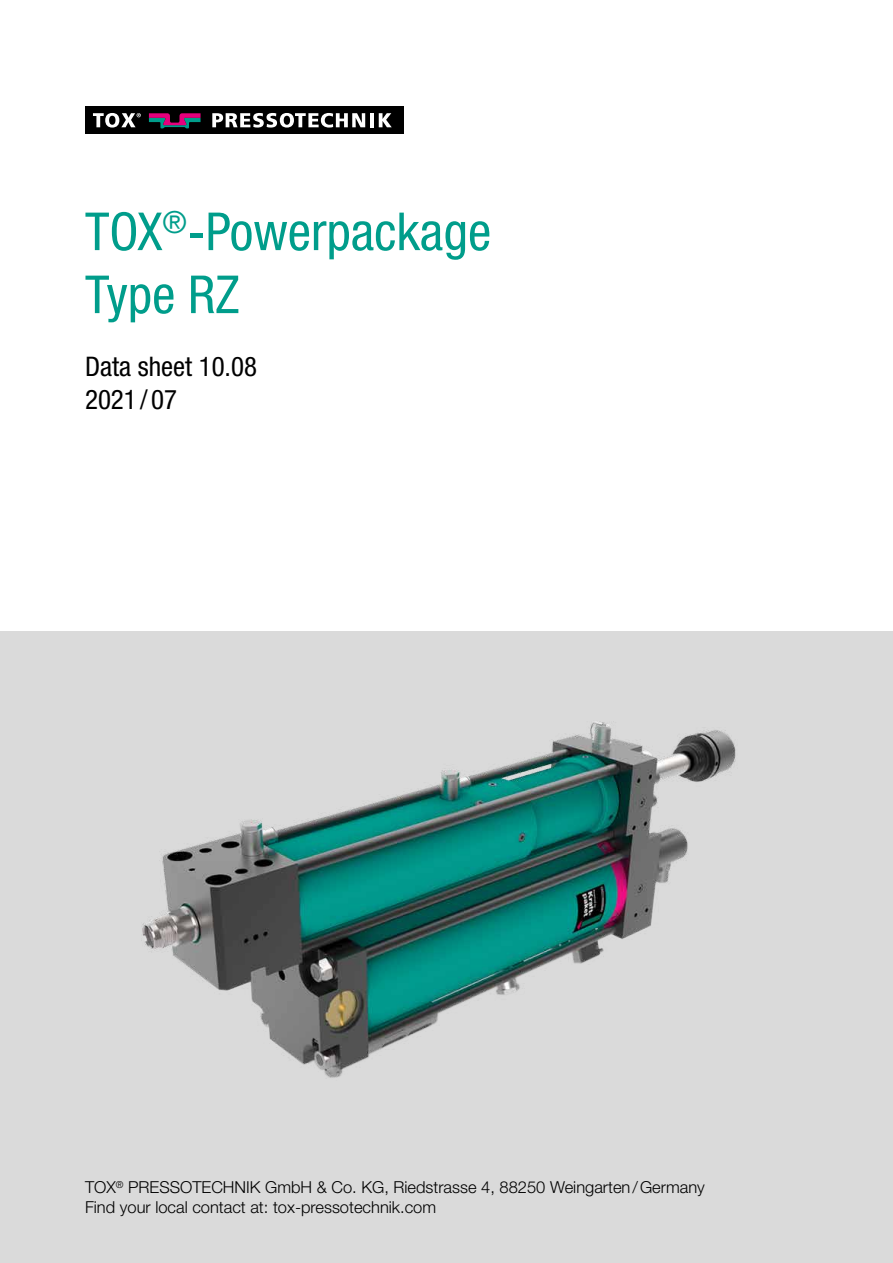
<style>
.page{position:relative;width:893px;height:1263px;background:#fff}
.page>*{position:absolute;margin:0;border:0;box-sizing:border-box;transform-origin:0 0}
.t1{font:condensed 52.5px/63px "Helvetica Neue LT Std";color:#009d8b}
.t2{font:condensed 27px/32.4px "Helvetica Neue LT Std";color:#000}
.t3{font:300 16.5px/19.8px "Helvetica Neue LT Std";color:#000}
</style>
<div class="page">
<div style="left:0;top:631px;width:893px;height:632px;background:#dadada"></div>
<div style="left:85px;top:106px;width:319px;height:28px;background:#000"></div>
<svg style="left:93px;top:113px;width:48px;height:15px"></svg>
<svg style="left:212px;top:113px;width:153px;height:15px"></svg>
<hr style="left:370px;top:113px;width:4px;height:14px;background:#fff">
<svg style="left:379px;top:113px;width:13px;height:14px"></svg>
<svg style="left:149px;top:113px;width:52px;height:15px"></svg>
<img style="left:142px;top:722px;width:594px;height:356px">
<h1 class="t1" style="left:85px;top:200px;width:408px">TOX<sup>®</sup>-Powerpackage<br>Type RZ</h1>
<h2 class="t2" style="left:85px;top:351px;width:173px">Data sheet 10.08<br>2021 / 07</h2>
<p class="t3" style="left:85px;top:1177px;width:621px">TOX<sup>®</sup> PRESSOTECHNIK GmbH &amp; Co. KG, Riedstrasse 4, 88250 Weingarten/Germany<br>Find your local contact at: tox-pressotechnik.com</p>
</div>
